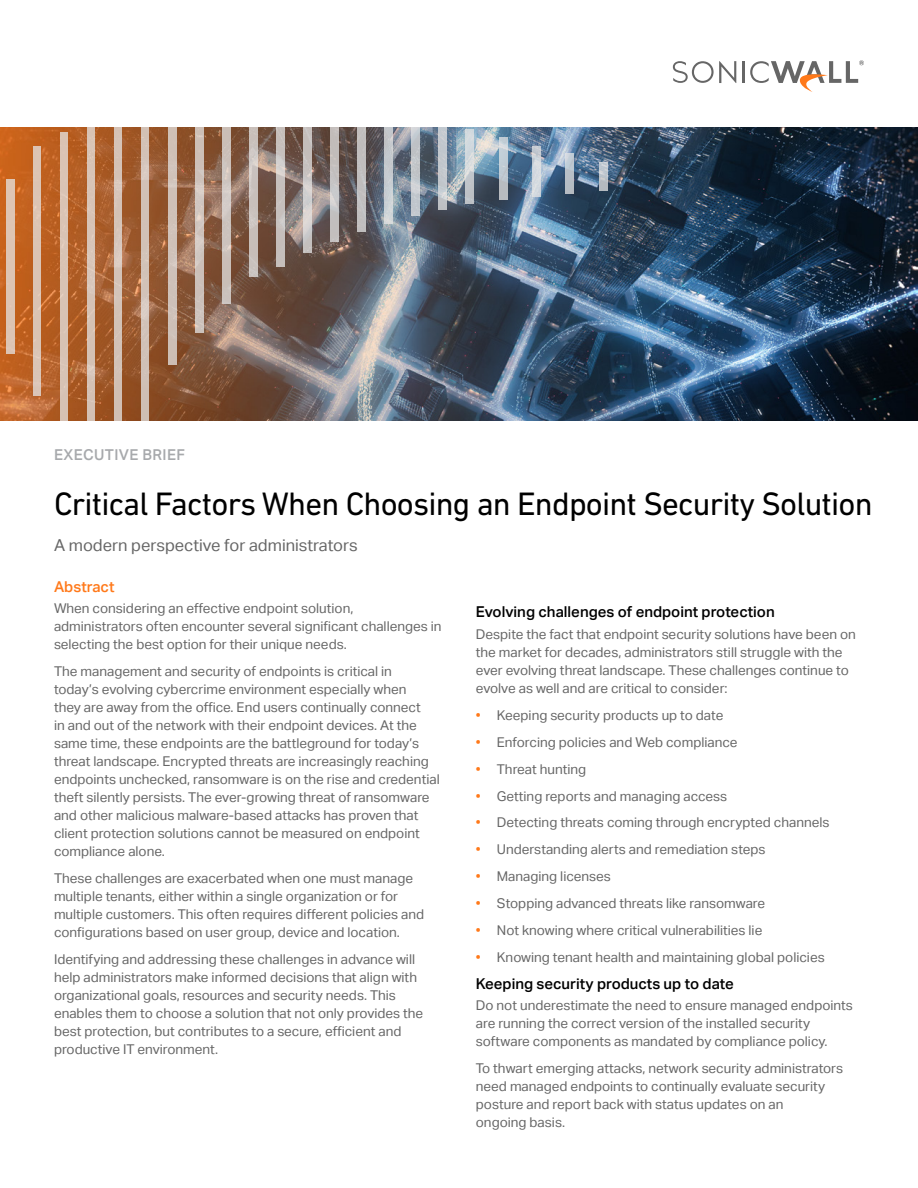
<style>
.page{position:relative;width:918px;height:1188px;background:#fff}
.page>*{position:absolute;margin:0;border:0;box-sizing:border-box;transform-origin:0 0}
.t1{font:33px "DIN Next LT Pro";letter-spacing:-.025em;color:#000}
.t2{font:16.5px "Aktiv Grotesk";color:#666}
.t3{font:500 15px "Aktiv Grotesk";color:#000}
.t4{font:500 15px "Aktiv Grotesk";letter-spacing:.025em;color:#a7a9ac}
.t5{font:500 15px "Aktiv Grotesk";color:#ff791a}
.t6{font:13.5px/18px "Aktiv Grotesk";color:#666}
.s1{color:#ff791a}
</style>
<div class="page">
<hr style="left:742px;top:61px;width:2px;height:22px;background:#666">
<svg style="left:673px;top:61px;width:63px;height:22px"></svg>
<svg style="left:750px;top:60px;width:114px;height:32px"></svg>
<img style="left:0;top:127px;width:918px;height:293px">
<div style="left:6px;top:179px;width:8px;height:175px;background:#ddc4b3"></div>
<div style="left:33px;top:146px;width:8px;height:250px;background:#dbc4b3"></div>
<div style="left:60px;top:133px;width:8px;height:287px;background:#d8c3b4"></div>
<div style="left:87px;top:127px;width:8px;height:293px;background:#d7c3b6"></div>
<div style="left:114px;top:127px;width:8px;height:293px;background:#d4c2b6"></div>
<div style="left:141px;top:127px;width:8px;height:293px;background:#d1c1b7"></div>
<div style="left:168px;top:127px;width:8px;height:238px;background:#cfc1b8"></div>
<svg style="left:195px;top:127px;width:8px;height:205px;background:#d0c4bd"></svg>
<svg style="left:222px;top:127px;width:8px;height:176px"></svg>
<svg style="left:249px;top:127px;width:9px;height:149px"></svg>
<svg style="left:276px;top:127px;width:9px;height:140px"></svg>
<svg style="left:303px;top:127px;width:9px;height:126px"></svg>
<svg style="left:330px;top:127px;width:9px;height:115px"></svg>
<div style="left:357px;top:127px;width:9px;height:105px;background:#c0bebe"></div>
<svg style="left:385px;top:127px;width:8px;height:97px"></svg>
<svg style="left:412px;top:127px;width:8px;height:89px"></svg>
<svg style="left:439px;top:127px;width:8px;height:83px"></svg>
<svg style="left:466px;top:129px;width:8px;height:75px"></svg>
<svg style="left:499px;top:137px;width:8px;height:63px"></svg>
<svg style="left:532px;top:146px;width:9px;height:50px"></svg>
<svg style="left:566px;top:153px;width:8px;height:40px"></svg>
<svg style="left:599px;top:162px;width:8px;height:29px"></svg>
<p class="t4" style="left:54px;top:446px;width:133px">EXECUTIVE BRIEF</p>
<h1 class="t1" style="left:54px;top:485px;width:820px">Critical Factors When Choosing an Endpoint Security Solution</h1>
<p class="t2" style="left:54px;top:536px;width:305px">A modern perspective for administrators</p>
<p class="t5" style="left:54px;top:578px;width:62px">Abstract</p>
<p class="t6" style="left:54px;top:599px;width:389px">When considering an effective endpoint solution, administrators often encounter several significant challenges in selecting the best option for their unique needs.</p>
<p class="t6" style="left:54px;top:662px;width:387px">The management and security of endpoints is critical in today’s evolving cybercrime environment especially when<br>they are away from the office. End users continually connect<br>in and out of the network with their endpoint devices. At the same time, these endpoints are the battleground for today’s threat landscape. Encrypted threats are increasingly reaching endpoints unchecked, ransomware is on the rise and credential theft silently persists. The ever-growing threat of ransomware and other malicious malware-based attacks has proven that client protection solutions cannot be measured on endpoint compliance alone.</p>
<p class="t6" style="left:54px;top:869px;width:372px">These challenges are exacerbated when one must manage multiple tenants, either within a single organization or for multiple customers. This often requires different policies and configurations based on user group, device and location.</p>
<p class="t6" style="left:54px;top:950px;width:371px">Identifying and addressing these challenges in advance will help administrators make informed decisions that align with organizational goals, resources and security needs. This enables them to choose a solution that not only provides the best protection, but contributes to a secure, efficient and productive IT environment.</p>
<p class="t3" style="left:476px;top:603px;width:300px">Evolving challenges of endpoint protection</p>
<p class="t6" style="left:476px;top:625px;width:382px">Despite the fact that endpoint security solutions have been on the market for decades, administrators still struggle with the ever evolving threat landscape. These challenges continue to evolve as well and are critical to consider:</p>
<p class="t6" style="left:476px;top:706px;width:249px"><span class="s1">•</span> Keeping security products up to date</p>
<p class="t6" style="left:476px;top:733px;width:263px"><span class="s1">•</span> Enforcing policies and Web compliance</p>
<p class="t6" style="left:476px;top:760px;width:112px"><span class="s1">•</span> Threat hunting</p>
<p class="t6" style="left:476px;top:787px;width:253px"><span class="s1">•</span> Getting reports and managing access</p>
<p class="t6" style="left:476px;top:814px;width:355px"><span class="s1">•</span> Detecting threats coming through encrypted channels</p>
<p class="t6" style="left:476px;top:841px;width:291px"><span class="s1">•</span> Understanding alerts and remediation steps</p>
<p class="t6" style="left:476px;top:868px;width:136px"><span class="s1">•</span> Managing licenses</p>
<p class="t6" style="left:476px;top:894px;width:291px"><span class="s1">•</span> Stopping advanced threats like ransomware</p>
<p class="t6" style="left:476px;top:921px;width:288px"><span class="s1">•</span> Not knowing where critical vulnerabilities lie</p>
<p class="t6" style="left:476px;top:948px;width:350px"><span class="s1">•</span> Knowing tenant health and maintaining global policies</p>
<p class="t3" style="left:476px;top:975px;width:260px">Keeping security products up to date</p>
<p class="t6" style="left:476px;top:997px;width:379px">Do not underestimate the need to ensure managed endpoints are running the correct version of the installed security software components as mandated by compliance policy.</p>
<p class="t6" style="left:476px;top:1060px;width:369px">To thwart emerging attacks, network security administrators need managed endpoints to continually evaluate security posture and report back with status updates on an<br>ongoing basis.</p>
</div>
